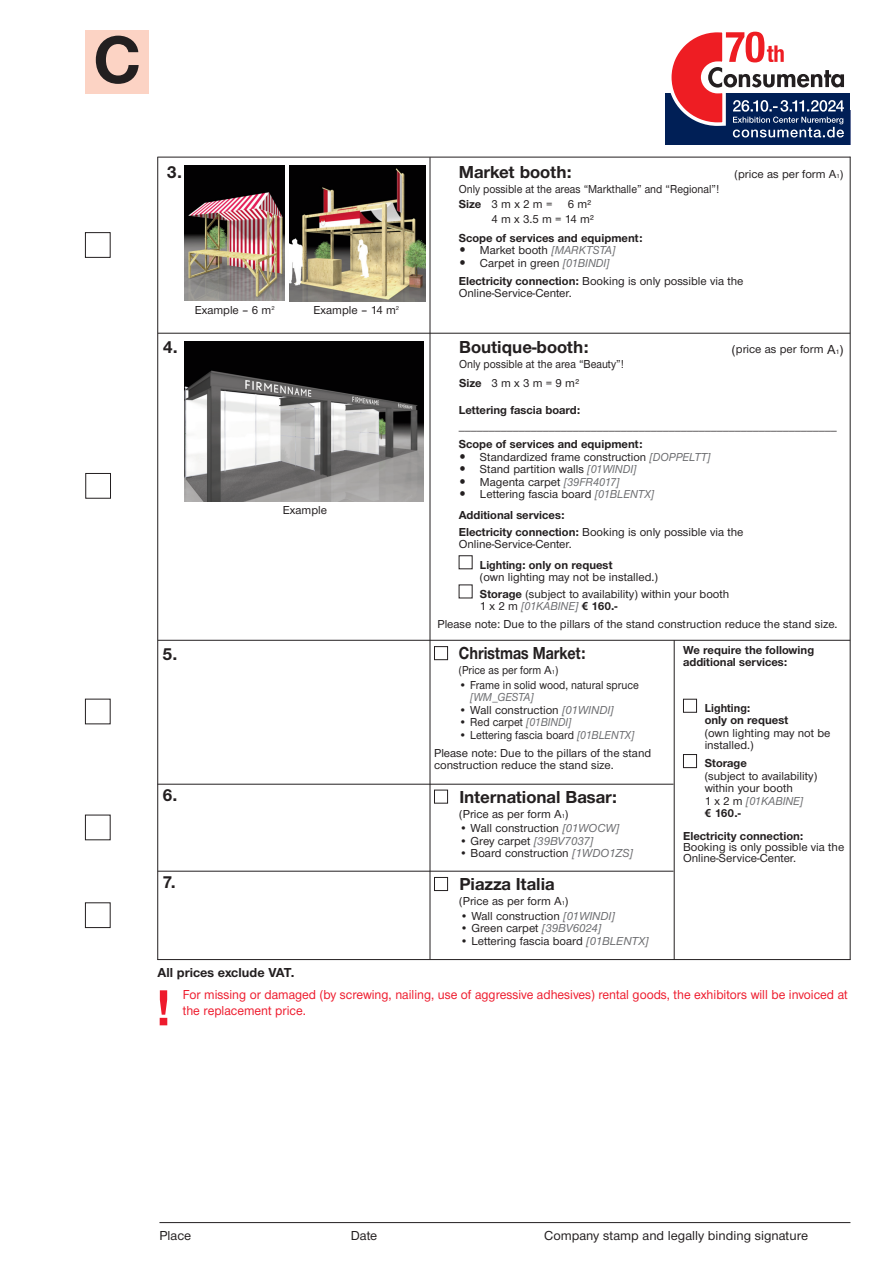
<style>
.page{position:relative;width:893px;height:1263px;background:#fff}
.page>*{position:absolute;margin:0;border:0;box-sizing:border-box;transform-origin:0 0}
.t1{font:700 69px "Nimbus Sans Novus T";color:#231f20}
.t2{font:700 52.5px "Nimbus Sans Novus T";color:#ee1b2d}
.t3{font:700 18px "Nimbus Sans Novus T";color:#231f20}
.t4{font:700 18px "Nimbus Sans Novus T";color:#231f20;scale:.85 1}
.t5{font:500 13.5px/15.5px "Nimbus Sans Novus T";color:#ee1b2d;scale:.95 1}
.t6{font:500 13.5px "Nimbus Sans Novus T";color:#231f20}
.t7{font:700 13.5px "Nimbus Sans Novus T";color:#231f20}
.t8{font:500 12px/12.5px "Nimbus Sans Novus T";color:#231f20}
.t9{font:700 12px/12.5px "Nimbus Sans Novus T";color:#231f20}
.t10{font:500 12px/19.2px "Nimbus Sans Novus T";color:#231f20;scale:.92 1}
.t11{font:700 12px/12.5px "Nimbus Sans Novus T";color:#231f20;scale:.96 1}
.t12{font:500 12px "Nimbus Sans Novus T";color:#231f20;scale:.9 1}
.t13{font:italic 500 12px "Nimbus Sans Novus T";color:#6c6d70;scale:.92 1}
.s1{font-size:6px}
.s2{font-weight:700}
.s3{font-family:"European Pi Three";font-weight:400}
.s4{font-style:italic;color:#6c6d70}
.s5{font-size:13.5px}
.s6{font-size:6.75px}
.s7{font-family:"Frutiger Next LT";font-weight:700}
</style>
<div class="page">
<div style="left:85px;top:30px;width:64px;height:64px;background:#fcd3c4"></div>
<hr style="left:159px;top:1222px;width:691px;height:1px;background:#231f20">
<hr style="left:157px;top:157px;width:693px;height:1px;background:#231f20">
<svg style="left:458px;top:555px;width:15px;height:44px"></svg>
<svg style="left:683px;top:698px;width:14px;height:70px"></svg>
<hr style="left:158px;top:640px;width:692px;height:1px;background:#231f20">
<hr style="left:158px;top:333px;width:692px;height:1px;background:#231f20">
<svg style="left:85px;top:232px;width:363px;height:428px"></svg>
<svg style="left:85px;top:698px;width:26px;height:230px"></svg>
<hr style="left:157px;top:157px;width:1px;height:803px;background:#231f20">
<hr style="left:850px;top:157px;width:1px;height:803px;background:#231f20">
<div style="left:434px;top:790px;width:14px;height:13px;border:1px solid #231f20"></div>
<div style="left:434px;top:877px;width:14px;height:14px;border:1px solid #231f20"></div>
<hr style="left:674px;top:640px;width:1px;height:320px;background:#231f20">
<hr style="left:430px;top:157px;width:1px;height:802px;background:#231f20">
<hr style="left:157px;top:959px;width:693px;height:1px;background:#231f20">
<hr style="left:158px;top:784px;width:515px;height:1px;background:#231f20">
<hr style="left:158px;top:871px;width:515px;height:1px;background:#231f20">
<img style="left:185px;top:166px;width:100px;height:134px">
<img style="left:289px;top:166px;width:136px;height:136px">
<svg style="left:666px;top:31px;width:184px;height:113px"></svg>
<h1 class="t1" style="left:93px;top:37px;width:49px">C</h1>
<h3 class="t3" style="left:167px;top:166px;width:17px">3.</h3>
<p class="t8" style="left:195px;top:305px;width:81px">Example – 6 m<sup>2</sup></p>
<p class="t8" style="left:314px;top:305px;width:87px">Example – 14 m<sup>2</sup></p>
<h3 class="t3" style="left:459px;top:166px;width:115px">Market booth:</h3>
<p class="t8" style="left:734px;top:168px;width:110px">(price as per form A<span class="s1">1</span>)</p>
<p class="t10" style="left:459px;top:182px;width:285px;line-height:15px">Only possible at the areas “Markthalle” and “Regional”!<br><span class="s2">Size</span> 3 m x 2 m =</p>
<p class="t8" style="left:491px;top:197px;width:104px;line-height:15px;text-align:right">6 m²<br>4 m x 3.5 m = 14 m²</p>
<p class="t9" style="left:459px;top:233px;width:185px">Scope of services and equipment:</p>
<p class="t8" style="left:459px;top:245px;width:158px"><span class="s3">-</span> Market booth <span class="s4">[MARKTSTA]</span></p>
<p class="t8" style="left:459px;top:255px;width:286px;line-height:18px"><span class="s3">-</span> Carpet in green <span class="s4">[01BINDI]<br></span><span class="s2">Electricity connection:</span> Booking is only possible via the</p>
<p class="t8" style="left:459px;top:288px;width:115px">Online-Service-Center.</p>
<h3 class="t3" style="left:459px;top:341px;width:131px">Boutique-booth:</h3>
<p class="t8" style="left:732px;top:344px;width:113px"><span class="s5">(</span>price as per form <span class="s5">A</span><span class="s6">1</span><span class="s5">)</span></p>
<p class="t10" style="left:459px;top:356px;width:180px">Only possible at the area “Beauty”!<br><span class="s2">Size</span> 3 m x 3 m = 9 m²</p>
<p class="t9" style="left:459px;top:405px;width:123px">Lettering fascia board:</p>
<p class="t8" style="left:459px;top:421px;width:379px">_______________________________________________________________</p>
<p class="t9" style="left:459px;top:439px;width:185px">Scope of services and equipment:</p>
<p class="t8" style="left:459px;top:452px;width:253px"><span class="s3">-</span> Standardized frame construction <span class="s4">[DOPPELTT]</span></p>
<p class="t8" style="left:459px;top:464px;width:179px"><span class="s3">-</span> Stand partition walls <span class="s4">[01WINDI]</span></p>
<p class="t8" style="left:459px;top:477px;width:162px"><span class="s3">-</span> Magenta carpet <span class="s4">[39FR4017]</span></p>
<p class="t8" style="left:459px;top:485px;width:197px;line-height:21px"><span class="s3">-</span> Lettering fascia board <span class="s4">[01BLENTX]<br></span><span class="s2">Additional services:</span></p>
<p class="t8" style="left:459px;top:528px;width:286px;line-height:11.4px"><span class="s2">Electricity connection:</span> Booking is only possible via the<br>Online-Service-Center.</p>
<p class="t11" style="left:480px;top:559px;width:140px">Lighting: only on request</p>
<p class="t8" style="left:480px;top:570px;width:251px;line-height:16.6px">(own lighting may not be installed.)<br><span class="s2">Storage</span> (subject to availability) within your booth</p>
<p class="t8" style="left:437px;top:598px;width:402px;line-height:18px;text-indent:42px">1 x 2 m <span class="s4">[01KABINE]</span> <span class="s7">€</span> <span class="s2">160.-<br></span>Please note: Due to the pillars of the stand construction reduce the stand size.</p>
<p class="t9" style="left:683px;top:644px;width:133px">We require the following additional services:</p>
<p class="t11" style="left:705px;top:703px;width:89px">Lighting:<br>only on request</p>
<p class="t8" style="left:705px;top:728px;width:127px">(own lighting may not be installed.)</p>
<p class="t9" style="left:705px;top:758px;width:44px">Storage</p>
<p class="t8" style="left:705px;top:771px;width:114px">(subject to availability) within your booth<br>1 x 2 m <span class="s4">[01KABINE]<br></span><span class="s7">€</span> <span class="s2">160.-</span></p>
<p class="t9" style="left:683px;top:830px;width:122px">Electricity connection:</p>
<p class="t8" style="left:683px;top:842px;width:163px;line-height:11.4px">Booking is only possible via the<br>Online-Service-Center.</p>
<h3 class="t3" style="left:163px;top:341px;width:17px">4.</h3>
<p class="t8" style="left:283px;top:505px;width:46px">Example</p>
<h3 class="t3" style="left:162px;top:648px;width:17px">5.</h3>
<h3 class="t4" style="left:459px;top:647px;width:150px">Christmas Market:</h3>
<p class="t12" style="left:459px;top:666px;width:112px">(Price as per form A<span class="s1">1</span>)</p>
<p class="t8" style="left:459px;top:680px;width:181px">• Frame in solid wood, natural spruce</p>
<p class="t13" style="left:470px;top:693px;width:71px">[WM_GESTA]</p>
<p class="t8" style="left:459px;top:705px;width:156px">• Wall construction <span class="s4">[01WINDI]</span></p>
<p class="t8" style="left:459px;top:717px;width:114px">• Red carpet <span class="s4">[01BINDI]</span></p>
<p class="t8" style="left:434px;top:727px;width:219px;line-height:18px;text-indent:25px">• Lettering fascia board <span class="s4">[01BLENTX]<br></span>Please note: Due to the pillars of the stand</p>
<p class="t8" style="left:434px;top:760px;width:181px">construction reduce the stand size.</p>
<h3 class="t3" style="left:162px;top:789px;width:17px">6.</h3>
<h3 class="t3" style="left:459px;top:791px;width:159px">International Basar:</h3>
<p class="t8" style="left:459px;top:809px;width:111px">(Price as per form A<span class="s1">1</span>)</p>
<p class="t8" style="left:459px;top:823px;width:162px">• Wall construction <span class="s4">[01WOCW]</span></p>
<p class="t8" style="left:459px;top:836px;width:136px">• Grey carpet <span class="s4">[39BV7037]</span></p>
<p class="t8" style="left:459px;top:848px;width:175px">• Board construction <span class="s4">[1WDO1ZS]</span></p>
<h3 class="t3" style="left:459px;top:878px;width:97px">Piazza Italia</h3>
<p class="t8" style="left:459px;top:896px;width:111px">(Price as per form A<span class="s1">1</span>)</p>
<p class="t8" style="left:460px;top:911px;width:156px">• Wall construction <span class="s4">[01WINDI]</span></p>
<p class="t8" style="left:460px;top:923px;width:143px">• Green carpet <span class="s4">[39BV6024]</span></p>
<p class="t8" style="left:460px;top:935px;width:190px">• Lettering fascia board <span class="s4">[01BLENTX]</span></p>
<h3 class="t3" style="left:162px;top:876px;width:15px">7.</h3>
<p class="t7" style="left:157px;top:968px;width:139px">All prices exclude VAT.</p>
<p class="t5" style="left:183px;top:988px;width:701px">For missing or damaged (by screwing, nailing, use of aggressive adhesives) rental goods, the exhibitors will be invoiced at the replacement price.</p>
<h2 class="t2" style="left:155px;top:990px;width:18px">!</h2>
<p class="t6" style="left:159px;top:1231px;width:33px">Place</p>
<p class="t6" style="left:351px;top:1231px;width:28px">Date</p>
<p class="t6" style="left:544px;top:1231px;width:265px">Company stamp and legally binding signature</p>
</div>
